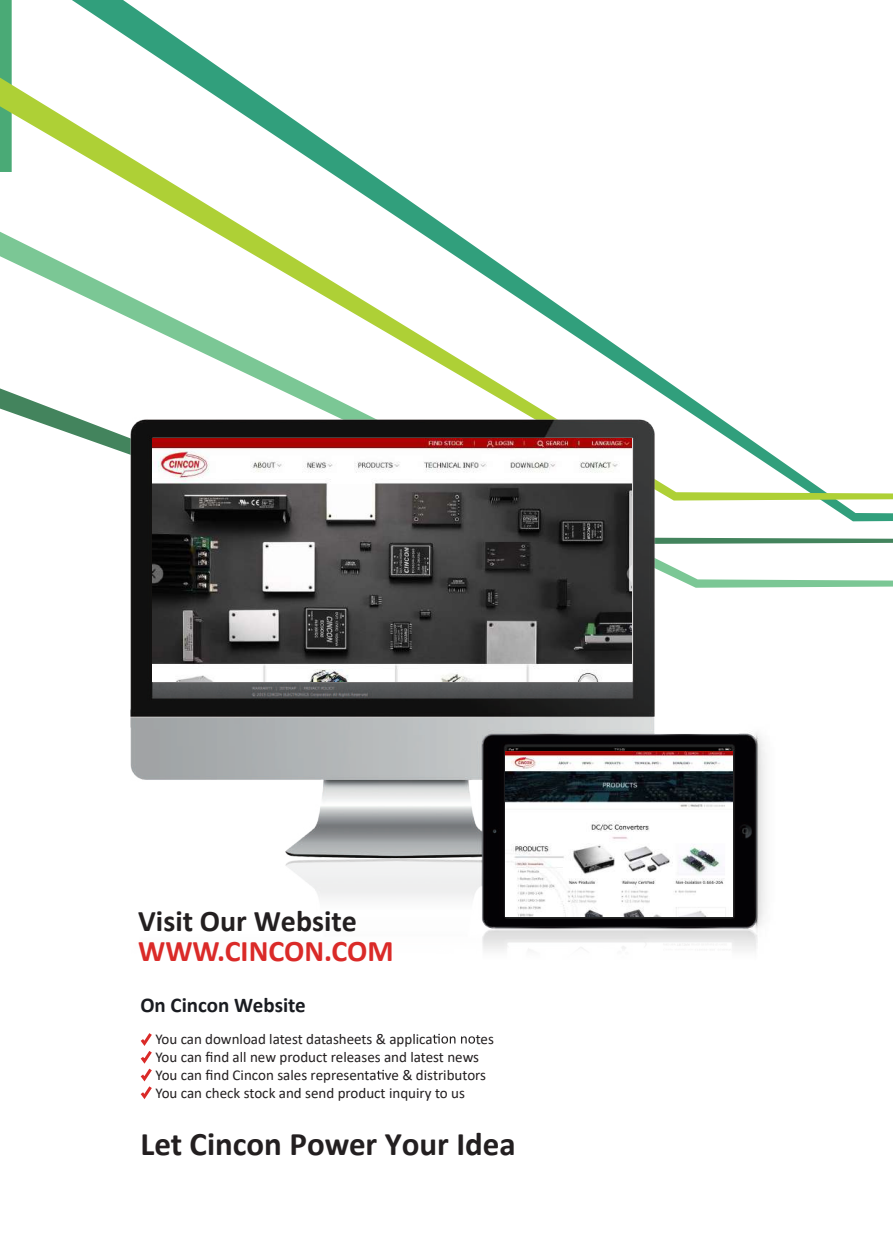
<style>
.page{position:relative;width:893px;height:1234px;background:#fff}
.page>*{position:absolute;margin:0;border:0;box-sizing:border-box;transform-origin:0 0}
.t1{font:700 33px "Calibri";color:#231f20}
.t2{font:700 30px "Calibri";color:#231f20}
.t3{font:700 30px "Calibri";color:#da2a28}
.t4{font:700 21px "Calibri";color:#1a1c21}
.t5{font:15px/18px "Calibri";color:#231f20}
</style>
<div class="page">
<svg style="left:72px;top:0;width:821px;height:521px"></svg>
<svg style="left:12px;top:78px;width:881px;height:422px"></svg>
<svg style="left:0;top:0;width:12px;height:413px"></svg>
<img style="left:67px;top:331px;width:745px;height:620px">
<svg style="left:433px;top:1033px;width:42px;height:10px"></svg>
<svg style="left:377px;top:1069px;width:7px;height:10px"></svg>
<svg style="left:140px;top:1033px;width:12px;height:66px"></svg>
<img style="left:153px;top:438px;width:478px;height:243px">
<img style="left:505px;top:751px;width:227px;height:165px">
<h2 class="t2" style="left:138px;top:899px;width:220px">Visit Our Website</h2>
<h2 class="t3" style="left:138px;top:929px;width:257px">WWW.CINCON.COM</h2>
<h3 class="t4" style="left:140px;top:990px;width:167px">On Cincon Website</h3>
<p class="t5" style="left:155px;top:1028px;width:279px">You can download latest datasheets &amp; applica</p>
<p class="t5" style="left:155px;top:1028px;width:340px;text-indent:320px">tes You can find all new product releases and latest news You can find Cincon sales representa ve &amp; distributors You can check stock and send product inquiry to us</p>
<h1 class="t1" style="left:140px;top:1120px;width:377px">Let Cincon Power Your Idea</h1>
</div>
